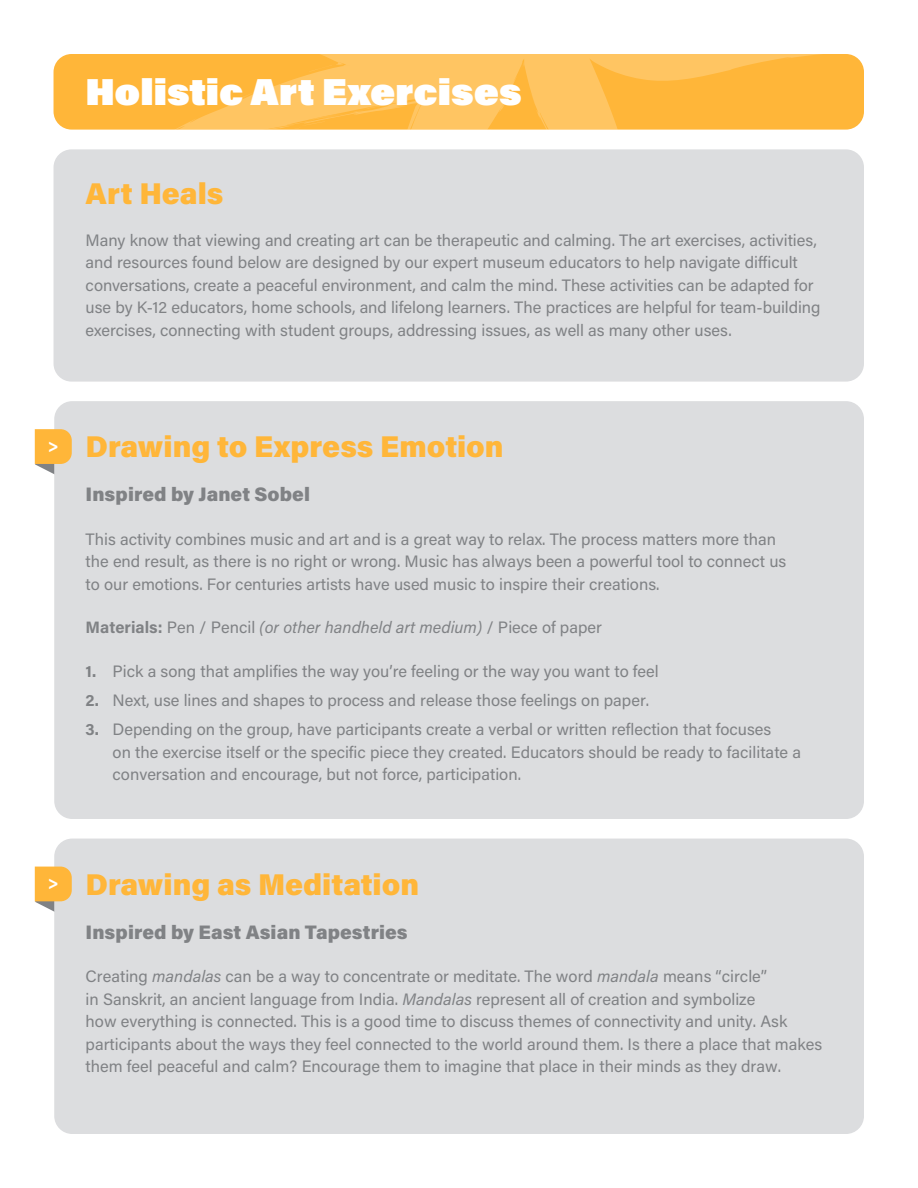
<style>
.page{position:relative;width:918px;height:1188px;background:#fff}
.page>*{position:absolute;margin:0;border:0;box-sizing:border-box;transform-origin:0 0}
.t1{font:900 37.5px "Acumin Pro";color:#fff}
.t2{font:900 30px "Acumin Pro";color:#ffb639}
.Article_-_Subhead{font:900 19.5px "Acumin Pro";letter-spacing:.005em;color:#808285}
.t3{font:700 18px "Acumin Pro";color:#fff}
.Article_-_Subhead-2{font:16.5px/22.5px "Acumin Pro";color:#808285}
.Article_-_Subhead-3{font:italic 16.5px "Acumin Pro";color:#808285}
.s1{font-weight:700;font-style:normal}
.s2{font-style:normal}
.s3{font-weight:700}
.s4{font-style:italic}
</style>
<div class="page">
<div style="left:54px;top:149px;width:810px;height:233px;background:#dcdddf;border-radius:18px"></div>
<div style="left:54px;top:54px;width:810px;height:76px;background:#ffb639;border-radius:18px"></div>
<svg style="left:121px;top:54px;width:743px;height:76px"></svg>
<svg style="left:522px;top:62px;width:2px;height:6px"></svg>
<svg style="left:222px;top:85px;width:147px;height:45px"></svg>
<svg style="left:308px;top:65px;width:25px;height:7px"></svg>
<div style="left:54px;top:401px;width:810px;height:418px;background:#dcdddf;border-radius:18px"></div>
<svg style="left:35px;top:429px;width:37px;height:45px"></svg>
<div style="left:54px;top:839px;width:810px;height:295px;background:#dcdddf;border-radius:18px"></div>
<svg style="left:35px;top:867px;width:37px;height:45px"></svg>
<p class="t1" style="left:86px;top:65px;width:438px">Holistic Art Exercises</p>
<p class="t2" style="left:86px;top:172px;width:139px">Art Heals</p>
<p class="Article_-_Subhead-2" style="left:86px;top:228px;width:736px">Many know that viewing and creating art can be therapeutic and calming. The art exercises, activities, and resources found below are designed by our expert museum educators to help navigate difficult conversations, create a peaceful environment, and calm the mind. These activities can be adapted for use by K-12 educators, home schools, and lifelong learners. The practices are helpful for team-building exercises, connecting with student groups, addressing issues, as well as many other uses.</p>
<p class="t3" style="left:48px;top:433px;width:13px">&gt;</p>
<p class="t2" style="left:86px;top:425px;width:420px">Drawing to Express Emotion</p>
<p class="Article_-_Subhead" style="left:86px;top:481px;width:226px">Inspired by Janet Sobel</p>
<p class="Article_-_Subhead-2" style="left:86px;top:527px;width:702px">This activity combines music and art and is a great way to relax. The process matters more than the end result, as there is no right or wrong. Music has always been a powerful tool to connect us to our emotions. For centuries artists have used music to inspire their creations.</p>
<p class="Article_-_Subhead-3" style="left:86px;top:616px;width:518px"><span class="s1">Materials:</span> <span class="s2">Pen / Pencil</span> (or other handheld art medium) <span class="s2">/ Piece of paper</span></p>
<p class="Article_-_Subhead-2" style="left:86px;top:659px;width:575px"><span class="s3">1.</span> Pick a song that amplifies the way you’re feeling or the way you want to feel</p>
<p class="Article_-_Subhead-2" style="left:86px;top:689px;width:565px"><span class="s3">2.</span> Next, use lines and shapes to process and release those feelings on paper.</p>
<p class="Article_-_Subhead-2" style="left:113px;top:718px;width:690px;text-indent:-27px"><span class="s3">3.</span> Depending on the group, have participants create a verbal or written reflection that focuses<br>on the exercise itself or the specific piece they created. Educators should be ready to facilitate a conversation and encourage, but not force, participation.</p>
<p class="t3" style="left:48px;top:870px;width:13px">&gt;</p>
<p class="t2" style="left:86px;top:863px;width:335px">Drawing as Meditation</p>
<p class="Article_-_Subhead" style="left:86px;top:918px;width:323px">Inspired by East Asian Tapestries</p>
<p class="Article_-_Subhead-2" style="left:86px;top:965px;width:738px">Creating <span class="s4">mandalas</span> can be a way to concentrate or meditate. The word <span class="s4">mandala</span> means “circle”<br>in Sanskrit, an ancient language from India. <span class="s4">Mandalas</span> represent all of creation and symbolize<br>how everything is connected. This is a good time to discuss themes of connectivity and unity. Ask participants about the ways they feel connected to the world around them. Is there a place that makes them feel peaceful and calm? Encourage them to imagine that place in their minds as they draw.</p>
</div>
